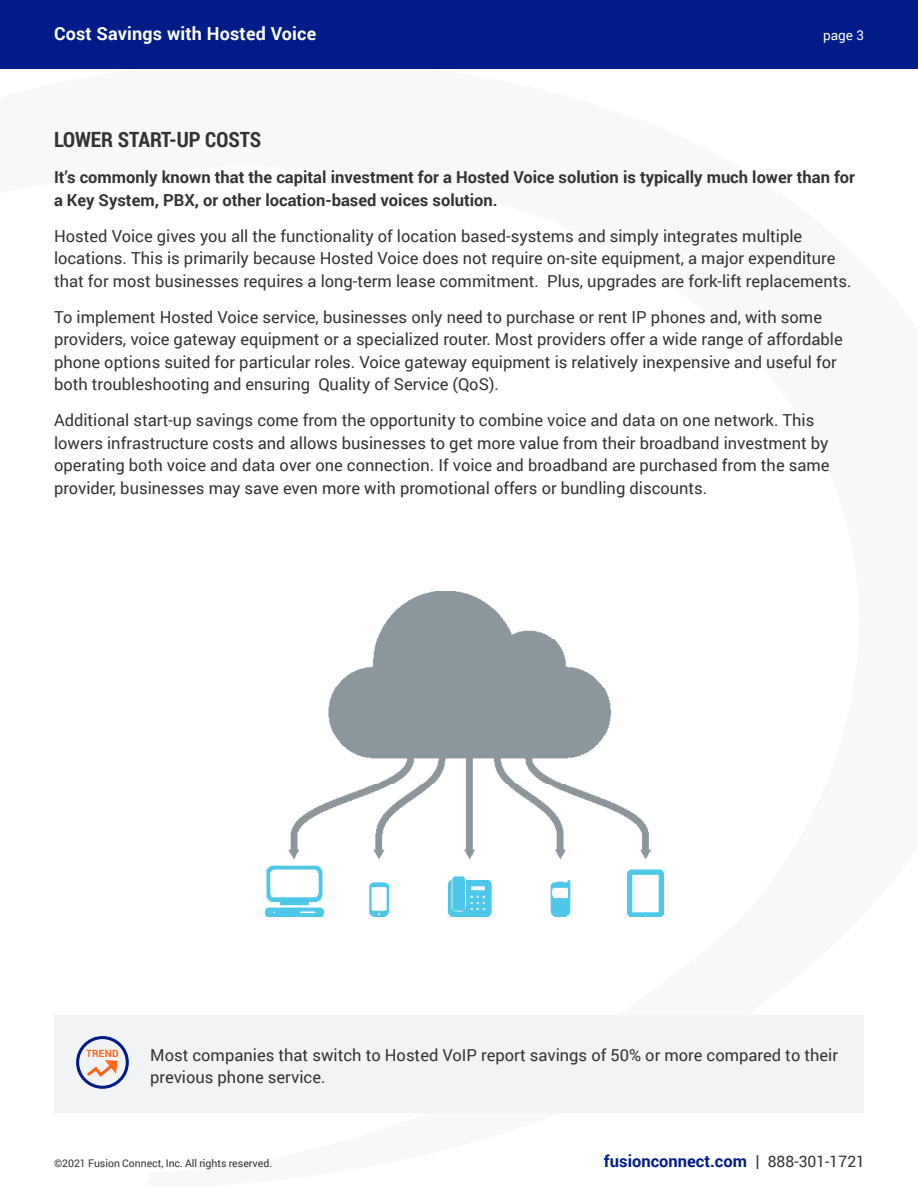
<style>
.page{position:relative;width:918px;height:1188px;background:#fff}
.page>*{position:absolute;margin:0;border:0;box-sizing:border-box;transform-origin:0 0}
.Section_Header{font:700 21px "Roboto Condensed";color:#333}
.t1{font:700 18px "Roboto";letter-spacing:.01em;color:#fff}
.Body_Copy{font:16.5px/22.5px "Roboto";color:#333}
.Intro_Copy{font:700 16.5px/22.5px "Roboto";color:#333}
.t2{font:700 16.5px "Roboto";color:#001c88}
.t3{font:13.5px "Roboto";color:#fff}
.t4{font:10.5px "Roboto";color:#333}
.t5{font:700 10.05px "Roboto";letter-spacing:.03em;color:#ff661c}
.s1{color:#333}
.s2{font-weight:400;font-size:15.75px;color:#333}
</style>
<div class="page">
<div style="left:0;top:0;width:918px;height:68px;background:#001c88"></div>
<img style="left:266px;top:591px;width:397px;height:325px">
<div style="left:54px;top:1015px;width:810px;height:97px;background:#f2f3f4"></div>
<svg style="left:84px;top:1060px;width:34px;height:19px"></svg>
<div style="left:76px;top:1036px;width:53px;height:53px;border:3px solid #001c88;border-radius:50%"></div>
<p class="t1" style="left:54px;top:21px;width:264px">Cost Savings with Hosted Voice</p>
<p class="t3" style="left:823px;top:26px;width:42px">page 3</p>
<p class="Section_Header" style="left:54px;top:125px;width:209px">LOWER START-UP COSTS</p>
<p class="Intro_Copy" style="left:54px;top:166px;width:803px">It’s commonly known that the capital investment for a Hosted Voice solution is typically much lower than for a Key System, PBX, or other location-based voices solution.</p>
<p class="Body_Copy" style="left:54px;top:224px;width:799px">Hosted Voice gives you all the functionality of location based-systems and simply integrates multiple locations. This is primarily because Hosted Voice does not require on-site equipment, a major expenditure that for most businesses requires a long-term lease commitment. Plus, upgrades are fork-lift replacements.</p>
<p class="Body_Copy" style="left:54px;top:305px;width:790px">To implement Hosted Voice service, businesses only need to purchase or rent IP phones and, with some providers, voice gateway equipment or a specialized router. Most providers offer a wide range of affordable phone options suited for particular roles. Voice gateway equipment is relatively inexpensive and useful for both troubleshooting and ensuring Quality of Service (QoS).</p>
<p class="Body_Copy" style="left:54px;top:409px;width:777px">Additional start-up savings come from the opportunity to combine voice and data on one network. This lowers infrastructure costs and allows businesses to get more value from their broadband investment by operating both voice and data over one connection. If voice and broadband are purchased from the same provider, businesses may save even more with promotional offers or bundling discounts.</p>
<p class="t5" style="left:86px;top:1046px;width:34px">TREND</p>
<p class="Body_Copy" style="left:150px;top:1043px;width:689px">Most companies that switch to Hosted VoIP report savings of 50% or more compared to their previous phone service.</p>
<p class="t4" style="left:54px;top:1156px;width:220px">©2021 Fusion Connect, Inc. All rights reserved.</p>
<p class="t2" style="left:604px;top:1150px;width:263px">fusionconnect.com <span class="s1">|</span> <span class="s2">888-301-1721</span></p>
</div>
